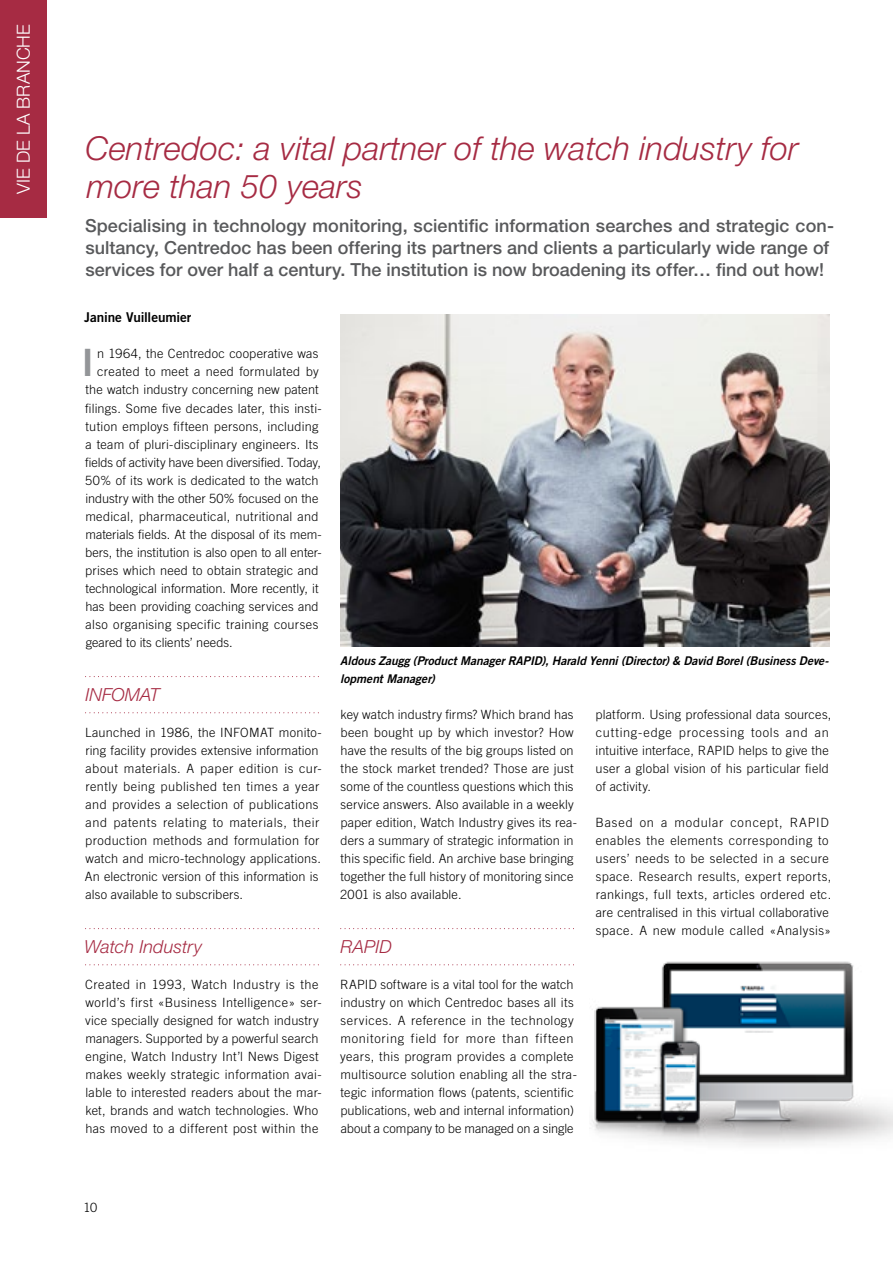
<style>
.page{position:relative;width:893px;height:1263px;background:#fff}
.page>*{position:absolute;margin:0;border:0;box-sizing:border-box;transform-origin:0 0}
.t1{font:37.65px "Trade Gothic LT Std Bd 2";color:#939598}
.t2{font:italic 300 33px/37.5px "Helvetica Neue LT Std";color:#a62b43}
.t3{font:500 18px/21.6px "Helvetica Neue LT Std";color:#58595b}
.t4{font:italic 300 18px "Helvetica Neue LT Std";color:#a62b43}
.t5{font:300 18px "Helvetica Neue LT Std";color:#fff}
.t6{font:13.5px "Trade Gothic LT Std Bd 2";letter-spacing:-.01em;color:#000}
.t7{font:300 12.75px/18px "Trade Gothic LT Std";letter-spacing:.02em;color:#000}
.t8{font:300 12.75px "Trade Gothic LT Std";color:#000}
.t9{font:300 12.75px "Trade Gothic LT Std";letter-spacing:-.005em;color:#000}
.t10{font:12px/18px "Trade Gothic LT Std Bd 2 Obl";color:#000}
</style>
<div class="page">
<svg style="left:89px;top:676px;width:230px;height:1px"></svg>
<svg style="left:89px;top:712px;width:230px;height:1px"></svg>
<svg style="left:89px;top:928px;width:230px;height:1px"></svg>
<svg style="left:89px;top:964px;width:230px;height:1px"></svg>
<svg style="left:341px;top:928px;width:233px;height:1px"></svg>
<svg style="left:341px;top:964px;width:233px;height:1px"></svg>
<img style="left:340px;top:314px;width:489px;height:332px">
<img style="left:592px;top:961px;width:301px;height:184px">
<div style="left:0;top:0;width:47px;height:218px;background:#a62b43"></div>
<h3 class="t5" style="left:12px;top:194px;width:171px;rotate:-90deg">VIE DE LA BRANCHE</h3>
<h2 class="t2" style="left:86px;top:130px;width:714px">Centredoc: a vital partner of the watch industry for more than 50 years</h2>
<p class="t3" style="left:85px;top:215px;width:750px">Specialising in technology monitoring, scientific information searches and strategic con&shy;sultancy, Centredoc has been offering its partners and clients a particularly wide range of services for over half a century. The institution is now broadening its offer… find out how!</p>
<p class="t6" style="left:84px;top:309px;width:109px">Janine Vuilleumier</p>
<h1 class="t1" style="left:81px;top:340px;width:14px">I</h1>
<p class="t7" style="left:97px;top:345px;width:223px">n 1964, the Centredoc cooperative was</p>
<p class="t7" style="left:97px;top:363px;width:223px">created to meet a need formulated by</p>
<p class="t7" style="left:85px;top:381px;width:235px">the watch industry concerning new patent</p>
<p class="t7" style="left:85px;top:399px;width:238px">filings. Some five decades later, this insti-</p>
<p class="t7" style="left:85px;top:417px;width:235px">tution employs fifteen persons, including</p>
<p class="t7" style="left:86px;top:435px;width:234px">a team of pluri-disciplinary engineers. Its</p>
<p class="t9" style="left:85px;top:454px;width:237px">fields of activity have been diversified. Today,</p>
<p class="t7" style="left:85px;top:471px;width:235px">50% of its work is dedicated to the watch</p>
<p class="t8" style="left:85px;top:490px;width:235px">industry with the other 50% focused on the</p>
<p class="t7" style="left:85px;top:507px;width:235px">medical, pharmaceutical, nutritional and</p>
<p class="t8" style="left:85px;top:526px;width:238px">materials fields. At the disposal of its mem-</p>
<p class="t8" style="left:85px;top:544px;width:238px">bers, the institution is also open to all enter-</p>
<p class="t7" style="left:85px;top:561px;width:235px">prises which need to obtain strategic and</p>
<p class="t7" style="left:85px;top:579px;width:235px">technological information. More recently, it</p>
<p class="t7" style="left:85px;top:597px;width:235px">has been providing coaching services and</p>
<p class="t7" style="left:86px;top:615px;width:234px">also organising specific training courses</p>
<p class="t8" style="left:86px;top:634px;width:148px">geared to its clients’ needs.</p>
<h3 class="t4" style="left:86px;top:683px;width:76px">INFOMAT</h3>
<p class="t7" style="left:85px;top:723px;width:239px">Launched in 1986, the INFOMAT monito&shy;ring facility provides extensive information about materials. A paper edition is cur&shy;rently being published ten times a year and provides a selection of publications and patents relating to materials, their production methods and formulation for watch and micro-technology applications.<br>An electronic version of this information is also available to subscribers.</p>
<p class="t10" style="left:340px;top:651px;width:490px">Aldous Zaugg (Product Manager RAPID), Harald Yenni (Director) &amp; David Borel (Business Deve&shy;lopment Manager)</p>
<p class="t7" style="left:340px;top:705px;width:238px">key watch industry firms? Which brand has been bought up by which investor? How have the results of the big groups listed on the stock market trended? Those are just some of the countless questions which this service answers. Also available in a weekly paper edition, Watch Industry gives its rea&shy;ders a summary of strategic information in this specific field. An archive base bringing together the full history of monitoring since 2001 is also available.</p>
<p class="t7" style="left:595px;top:705px;width:237px">platform. Using professional data sources, cutting-edge processing tools and an intuitive interface, RAPID helps to give the user a global vision of his particular field of activity.</p>
<p class="t7" style="left:595px;top:813px;width:237px">Based on a modular concept, RAPID enables the elements corresponding to users’ needs to be selected in a secure space. Research results, expert reports, rankings, full texts, articles ordered etc. are centralised in this virtual collaborative space. A new module called «Analysis»</p>
<h3 class="t4" style="left:85px;top:935px;width:119px">Watch Industry</h3>
<p class="t7" style="left:85px;top:975px;width:238px">Created in 1993, Watch Industry is the world’s first «Business Intelligence» ser&shy;vice specially designed for watch industry managers. Supported by a powerful search engine, Watch Industry Int’l News Digest makes weekly strategic information avai&shy;lable to interested readers about the mar&shy;ket, brands and watch technologies. Who has moved to a different post within the</p>
<h3 class="t4" style="left:341px;top:935px;width:53px">RAPID</h3>
<p class="t7" style="left:340px;top:975px;width:238px">RAPID software is a vital tool for the watch industry on which Centredoc bases all its services. A reference in the technology monitoring field for more than fifteen years, this program provides a complete multisource solution enabling all the stra&shy;tegic information flows (patents, scientific publications, web and internal information) about a company to be managed on a single</p>
<p class="t7" style="left:84px;top:1198px;width:15px">10</p>
</div>
